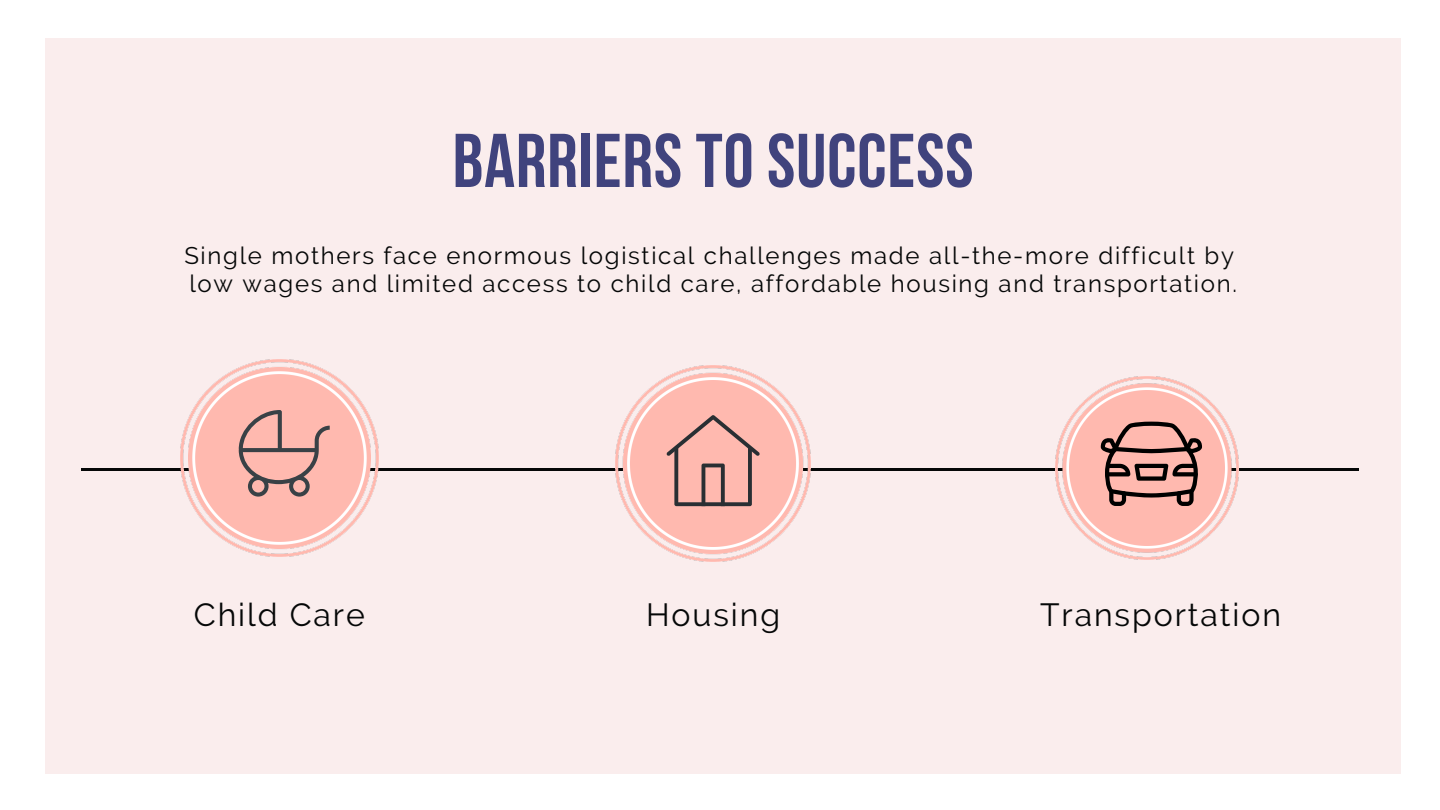
<style>
.page{position:relative;width:1440px;height:810px;background:#fff}
.page>*{position:absolute;margin:0;border:0;box-sizing:border-box;transform-origin:0 0}
.t1{font:76px "Bebas Neue Cyrillic";letter-spacing:.01em;color:#40437d}
.t2{font:32px "Raleway";letter-spacing:.06em;color:#050707}
.t3{font:24px "Raleway";letter-spacing:.07em;color:#050707}
</style>
<div class="page">
<div style="left:45px;top:38px;width:1356px;height:735px;background:#faeded"></div>
<hr style="left:81px;top:468px;width:1278px;height:3px;background:#050707">
<img style="left:1056px;top:376px;width:183px;height:183px">
<img style="left:181px;top:359px;width:197px;height:197px">
<svg style="left:239px;top:410px;width:91px;height:87px;background:#d7a099"></svg>
<img style="left:615px;top:366px;width:196px;height:196px">
<svg style="left:666px;top:415px;width:94px;height:91px;background:#d9a099"></svg>
<svg style="left:1101px;top:422px;width:101px;height:84px;background:#b18079"></svg>
<p class="t1" style="left:453px;top:130px;width:523px">BARRIERS TO SUCCESS</p>
<p class="t3" style="left:184px;top:241px;width:1051px">Single mothers face enormous logistical challenges made all-the-more difficult by</p>
<p class="t3" style="left:189px;top:270px;width:1049px">low wages and limited access to child care, affordable housing and transportation.</p>
<h1 class="t2" style="left:194px;top:596px;width:173px">Child Care</h1>
<p class="t2" style="left:646px;top:596px;width:136px">Housing</p>
<p class="t2" style="left:1040px;top:596px;width:242px">Transportation</p>
</div>
